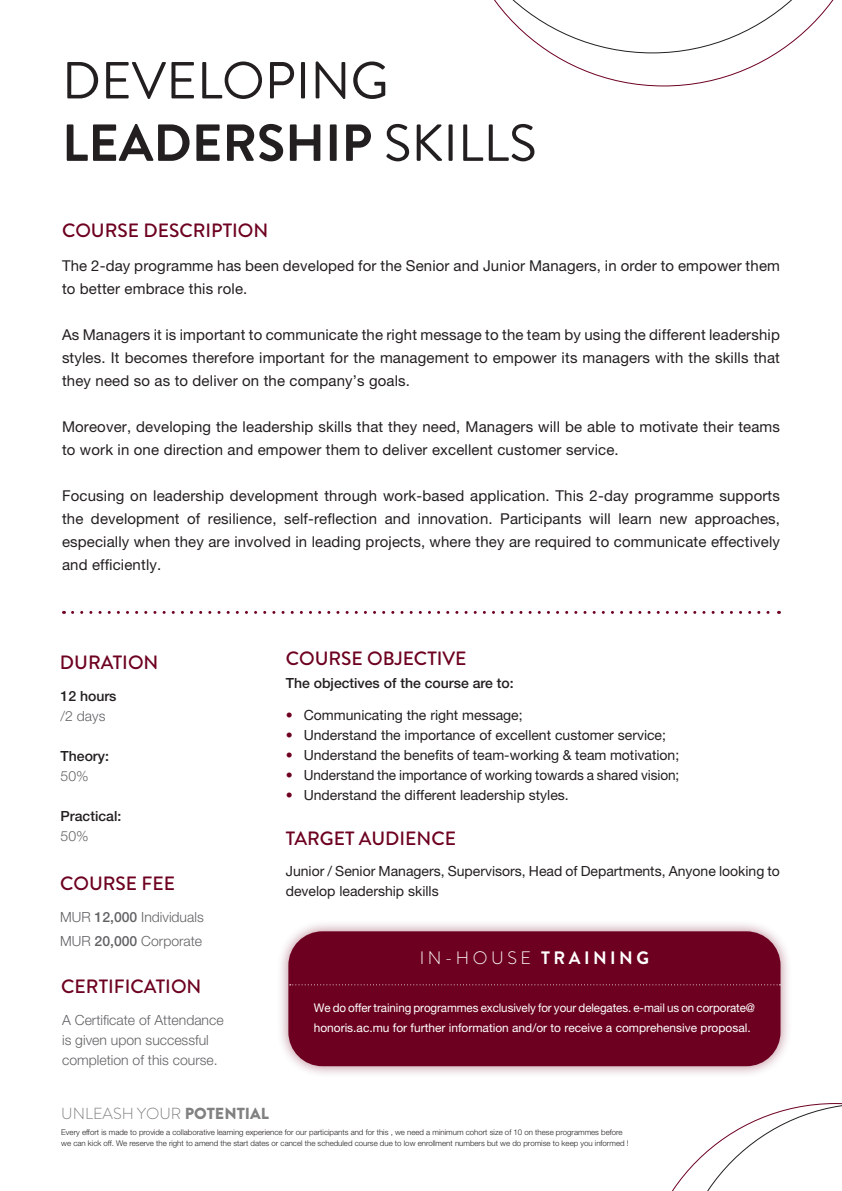
<style>
.page{position:relative;width:842px;height:1191px;background:#fff}
.page>*{position:absolute;margin:0;border:0;box-sizing:border-box;transform-origin:0 0}
.t1{font:700 52px "Brandon Grotesque";color:#231f20}
.t2{font:52px "Brandon Grotesque";color:#231f20}
.t3{font:500 19.2px "Brandon Grotesque";color:#6d0020}
.Bullet{font:300 18px "Brandon Grotesque";letter-spacing:.2em;color:#fff}
.t4{font:300 16px "Brandon Grotesque";color:#828181}
.Body{font:15px/23px "Helvetica Neue LT Pro";letter-spacing:.01em;color:#231f20}
.Bullet-2{font:14px/20px "Helvetica Neue LT Pro";color:#231f20}
.Bullet-3{font:300 14px/20px "Helvetica Neue LT Pro";color:#636366}
.Bullet-4{font:500 14px "Helvetica Neue LT Pro";color:#231f20}
.Bullet-5{font:11.9px/20px "Helvetica Neue LT Pro";letter-spacing:-.01em;color:#fff}
.t5{font:300 7.9px/11.8px "Helvetica Neue LT Pro";color:#231f20}
.s1{font-weight:400}
.s2{font-weight:500}
.s3{color:#6d0020}
.s4{font-weight:700}
.s5{font-weight:900}
</style>
<div class="page">
<svg style="left:672px;top:1103px;width:170px;height:88px"></svg>
<svg style="left:494px;top:0;width:340px;height:86px"></svg>
<svg style="left:73px;top:611px;width:706px;height:3px"></svg>
<div style="left:276px;top:919px;width:517px;height:159px;background:#6d0020;opacity:.5"></div>
<div style="left:288px;top:931px;width:492px;height:135px;background:#6d0020;border-radius:34px"></div>
<svg style="left:290px;top:984px;width:490px;height:1px"></svg>
<p class="t2" style="left:62px;top:45px;width:328px">DEVELOPING</p>
<p class="t1" style="left:62px;top:107px;width:476px">LEADERSHIP <span class="s1">SKILLS</span></p>
<p class="t3" style="left:62px;top:217px;width:208px">COURSE DESCRIPTION</p>
<p class="Body" style="left:62px;top:254px;width:719px">The 2-day programme has been developed for the Senior and Junior Managers, in order to empower them to better embrace this role.</p>
<p class="Body" style="left:62px;top:323px;width:719px;text-align:justify">As Managers it is important to communicate the right message to the team by using the different leadership styles. It becomes therefore important for the management to empower its managers with the skills that they need so as to deliver on the company’s goals.</p>
<p class="Body" style="left:62px;top:415px;width:719px">Moreover, developing the leadership skills that they need, Managers will be able to motivate their teams to work in one direction and empower them to deliver excellent customer service.</p>
<p class="Body" style="left:62px;top:484px;width:719px;text-align:justify">Focusing on leadership development through work-based application. This 2-day programme supports the development of resilience, self-reflection and innovation. Participants will learn new approaches, especially when they are involved in leading projects, where they are required to communicate effectively and efficiently.</p>
<p class="t3" style="left:60px;top:649px;width:100px">DURATION</p>
<p class="Bullet-4" style="left:61px;top:688px;width:58px">12 hours</p>
<p class="Bullet-3" style="left:61px;top:706px;width:46px">/2 days</p>
<p class="Bullet-4" style="left:61px;top:748px;width:50px">Theory:</p>
<p class="Bullet-3" style="left:61px;top:766px;width:30px">50%</p>
<p class="Bullet-4" style="left:61px;top:808px;width:62px">Practical:</p>
<p class="Bullet-3" style="left:61px;top:826px;width:30px">50%</p>
<p class="t3" style="left:60px;top:870px;width:116px">COURSE FEE</p>
<p class="Bullet-3" style="left:60px;top:906px;width:145px">MUR <span class="s2">12,000</span> Individuals</p>
<p class="Bullet-3" style="left:60px;top:930px;width:144px">MUR <span class="s2">20,000</span> Corporate</p>
<p class="t3" style="left:61px;top:973px;width:142px">CERTIFICATION</p>
<p class="Bullet-3" style="left:62px;top:1009px;width:163px">A Certificate of Attendance is given upon successful completion of this course.</p>
<p class="t3" style="left:286px;top:645px;width:182px">COURSE OBJECTIVE</p>
<p class="Bullet-4" style="left:286px;top:675px;width:230px">The objectives of the course are to:</p>
<p class="Bullet-2" style="left:286px;top:705px;width:238px"><span class="s3">•</span> Communicating the right message;</p>
<p class="Bullet-2" style="left:286px;top:725px;width:382px"><span class="s3">•</span> Understand the importance of excellent customer service;</p>
<p class="Bullet-2" style="left:286px;top:745px;width:395px"><span class="s3">•</span> Understand the benefits of team-working &amp; team motivation;</p>
<p class="Bullet-2" style="left:286px;top:765px;width:395px"><span class="s3">•</span> Understand the importance of working towards a shared vision;</p>
<p class="Bullet-2" style="left:286px;top:785px;width:285px"><span class="s3">•</span> Understand the different leadership styles.</p>
<p class="t3" style="left:286px;top:824px;width:172px">TARGET AUDIENCE</p>
<p class="Bullet-2" style="left:286px;top:861px;width:496px">Junior / Senior Managers, Supervisors, Head of Departments, Anyone looking to develop leadership skills</p>
<p class="Bullet" style="left:420px;top:945px;width:231px">IN-HOUSE <span class="s4">TRAINING</span></p>
<p class="Bullet-5" style="left:314px;top:998px;width:443px">We do offer training programmes exclusively for your delegates. e-mail us on corporate@ honoris.ac.mu for further information and/or to receive a comprehensive proposal.</p>
<p class="t4" style="left:61px;top:1102px;width:209px">UNLEASH YOUR <span class="s5">POTENTIAL</span></p>
<p class="t5" style="left:61px;top:1125px;width:569px">Every effort is made to provide a collaborative learning experience for our participants and for this , we need a minimum cohort size of 10 on these programmes before we can kick off. We reserve the right to amend the start dates or cancel the scheduled course due to low enrollment numbers but we do promise to keep you informed !</p>
</div>
